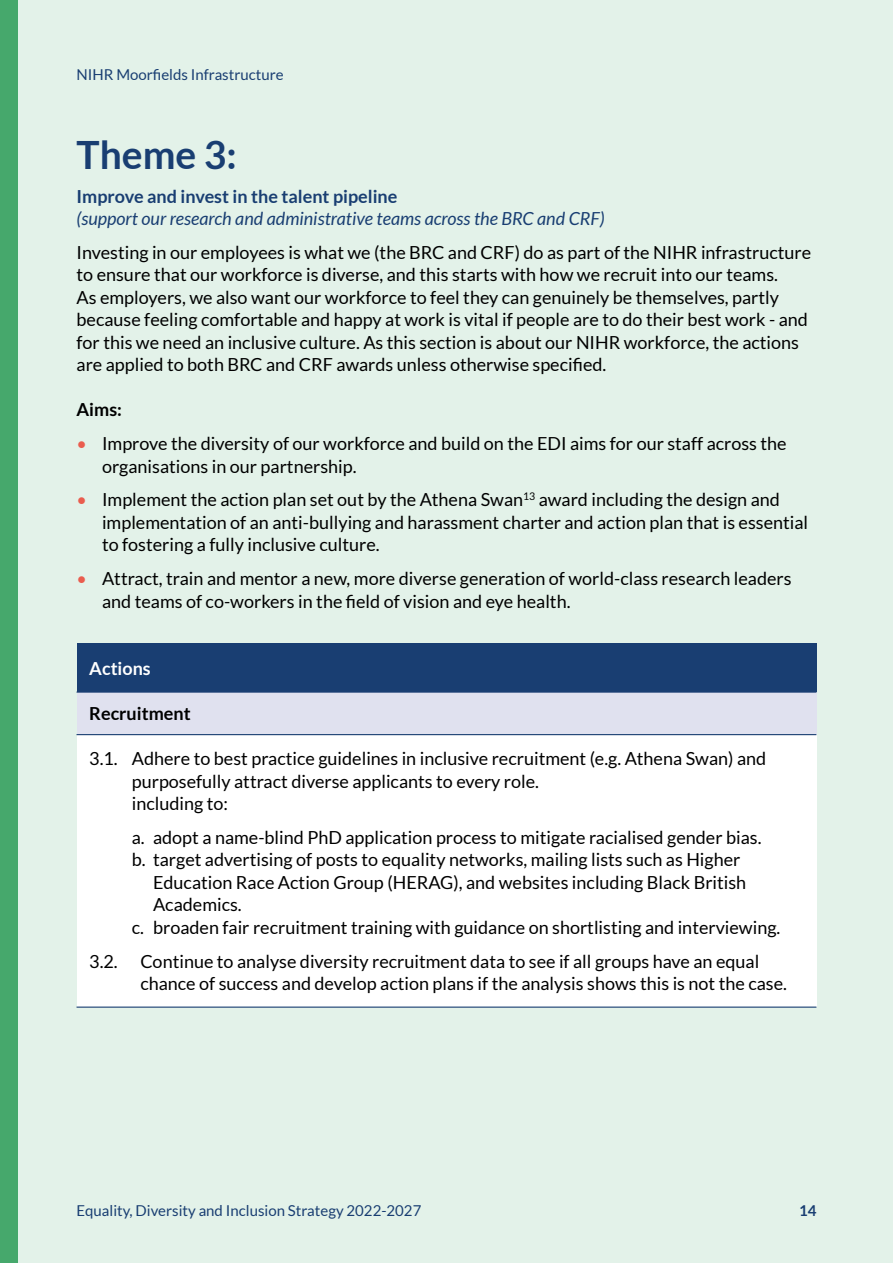
<style>
.page{position:relative;width:893px;height:1263px;background:#e3f2e9}
.page>*{position:absolute;margin:0;border:0;box-sizing:border-box;transform-origin:0 0}
.t1{font:700 39px "Lato";color:#193e72}
.t2{font:18px/22.5px "Lato";color:#000}
.t3{font:italic 18px "Lato";color:#193e72}
.t4{font:700 18px "Lato";color:#193e72}
.t5{font:700 18px "Lato";color:#000}
.t6{font:700 18px "Lato";color:#fff}
.t7{font:15px "Lato";color:#193e72}
.t8{font:700 15px "Lato";color:#193e72}
.s1{color:#ea5d4e}
</style>
<div class="page">
<div style="left:77px;top:643px;width:739px;height:49px;background:#193e72"></div>
<div style="left:77px;top:692px;width:739px;height:43px;background:#e0e1ef"></div>
<div style="left:77px;top:735px;width:739px;height:272px;background:#fff"></div>
<hr style="left:77px;top:691px;width:739px;height:2px;background:#193e72">
<hr style="left:77px;top:734px;width:739px;height:1px;background:#193e72">
<hr style="left:77px;top:1006px;width:739px;height:2px;background:#193e72">
<div style="left:0;top:0;width:17px;height:1263px;background:#46a86c"></div>
<p class="t7" style="left:77px;top:66px;width:209px">NIHR Moorfields Infrastructure</p>
<h1 class="t1" style="left:77px;top:132px;width:162px">Theme 3:</h1>
<p class="t4" style="left:77px;top:186px;width:322px">Improve and invest in the talent pipeline</p>
<p class="t3" style="left:77px;top:208px;width:530px">(support our research and administrative teams across the BRC and CRF)</p>
<p class="t2" style="left:77px;top:241px;width:736px">Investing in our employees is what we (the BRC and CRF) do as part of the NIHR infrastructure to ensure that our workforce is diverse, and this starts with how we recruit into our teams.<br>As employers, we also want our workforce to feel they can genuinely be themselves, partly because feeling comfortable and happy at work is vital if people are to do their best work - and for this we need an inclusive culture. As this section is about our NIHR workforce, the actions are applied to both BRC and CRF awards unless otherwise specified.</p>
<p class="t5" style="left:77px;top:399px;width:47px">Aims:</p>
<p class="t2" style="left:102px;top:432px;width:686px;text-indent:-26px"><span class="s1">•</span> Improve the diversity of our workforce and build on the EDI aims for our staff across the organisations in our partnership.</p>
<p class="t2" style="left:102px;top:488px;width:708px;text-indent:-26px"><span class="s1">•</span> Implement the action plan set out by the Athena Swan<sup>13</sup> award including the design and implementation of an anti-bullying and harassment charter and action plan that is essential to fostering a fully inclusive culture.</p>
<p class="t2" style="left:102px;top:567px;width:691px;text-indent:-26px"><span class="s1">•</span> Attract, train and mentor a new, more diverse generation of world-class research leaders and teams of co-workers in the field of vision and eye health.</p>
<p class="t6" style="left:89px;top:658px;width:63px">Actions</p>
<p class="t5" style="left:89px;top:703px;width:103px">Recruitment</p>
<p class="t2" style="left:132px;top:747px;width:636px;text-indent:-43px">3.1. Adhere to best practice guidelines in inclusive recruitment (e.g. Athena Swan) and purposefully attract diverse applicants to every role.<br>including to:</p>
<p class="t2" style="left:132px;top:826px;width:631px">a. adopt a name-blind PhD application process to mitigate racialised gender bias. b. target advertising of posts to equality networks, mailing lists such as Higher</p>
<p class="t2" style="left:153px;top:871px;width:595px">Education Race Action Group (HERAG), and websites including Black British</p>
<p class="t2" style="left:153px;top:893px;width:90px">Academics.</p>
<p class="t2" style="left:132px;top:916px;width:650px">c. broaden fair recruitment training with guidance on shortlisting and interviewing.</p>
<p class="t2" style="left:89px;top:950px;width:30px">3.2.</p>
<p class="t2" style="left:140px;top:950px;width:648px">Continue to analyse diversity recruitment data to see if all groups have an equal chance of success and develop action plans if the analysis shows this is not the case.</p>
<p class="t7" style="left:77px;top:1202px;width:346px">Equality, Diversity and Inclusion Strategy 2022-2027</p>
<p class="t8" style="left:799px;top:1202px;width:19px">14</p>
</div>
